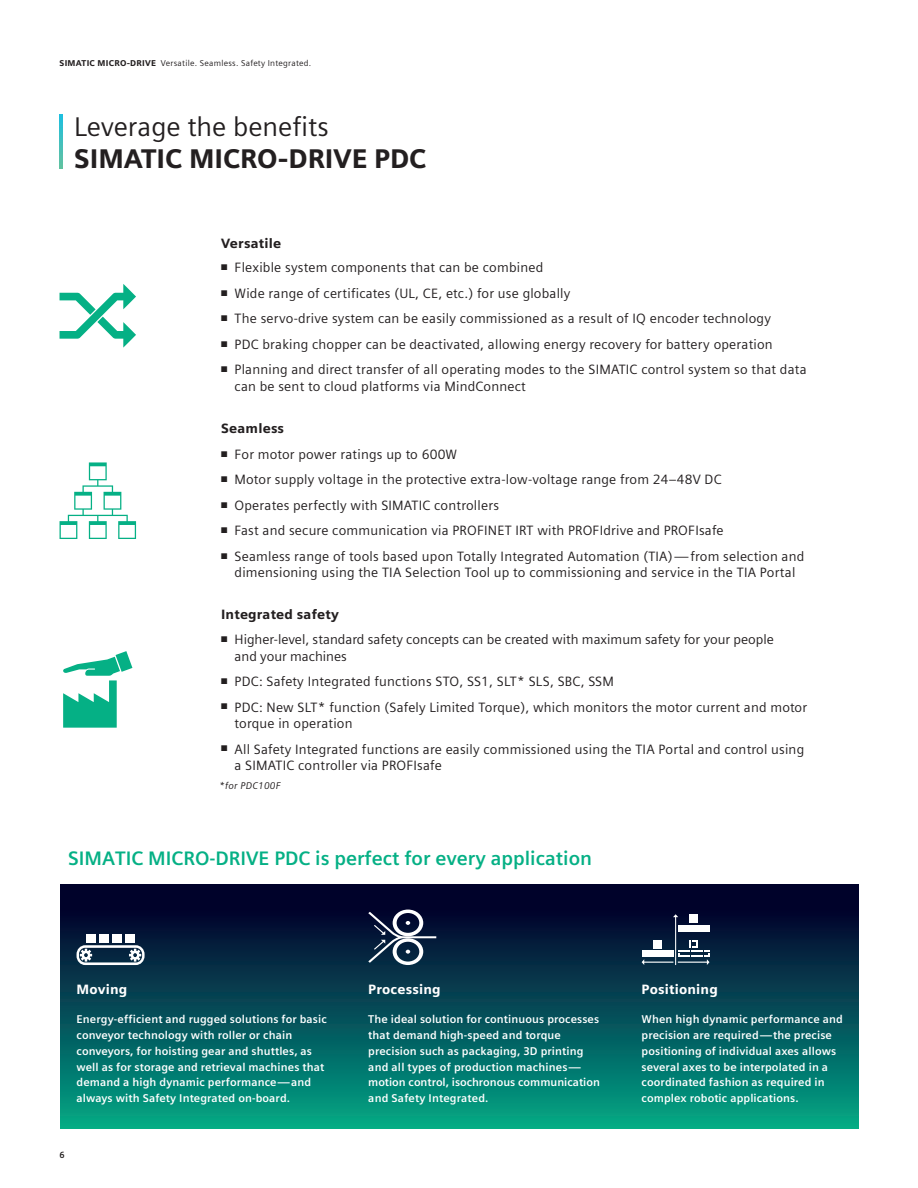
<style>
.page{position:relative;width:918px;height:1188px;background:#fff}
.page>*{position:absolute;margin:0;border:0;box-sizing:border-box;transform-origin:0 0}
._02_HL_Headline_18pt{font:900 27px/32.4px "Siemens Sans";color:#231f20}
._02__Subhead_Intro{font:700 19.5px "Siemens Sans Global";color:#05b085}
.BP_Tx_Roman_9pt_blac{font:13.5px/16.5px "Siemens Sans";letter-spacing:.015em;color:#231f20}
.BP_TX_Roman_9pt_blac{font:13.5px "Siemens Sans";letter-spacing:.015em;color:#231f20}
.BP_Subhd_9pt_black{font:900 13.5px "Siemens Sans";letter-spacing:.015em;color:#231f20}
.BP_SubHd_9pt_White_B{font:900 13.5px "Siemens Sans";letter-spacing:.015em;color:#fff}
.BP_Note_7_5pt_3_5mm{font:700 11.25px/15.8px "Siemens Sans";letter-spacing:.01em;color:#fff}
.BP_Note_6_5pt_3mm_bl{font:italic 9.75px "Siemens Sans";letter-spacing:.025em;color:#231f20}
.t1{font:700 9px "Siemens Sans";color:#231f20}
.t2{font:8.4px "Siemens Sans";letter-spacing:.03em;color:#231f20}
.s1{font-weight:900}
.s2{font-weight:400}
</style>
<div class="page">
<div style="left:60px;top:884px;width:798px;height:244px;background:linear-gradient(to bottom,#030023,#03a385)"></div>
<div style="left:87px;top:934px;width:9px;height:9px;background:#fff"></div>
<div style="left:99px;top:934px;width:10px;height:9px;background:#fff"></div>
<div style="left:112px;top:934px;width:10px;height:9px;background:#fff"></div>
<div style="left:125px;top:934px;width:9px;height:9px;background:#fff"></div>
<svg style="left:77px;top:945px;width:68px;height:20px"></svg>
<svg style="left:368px;top:910px;width:68px;height:55px"></svg>
<svg style="left:642px;top:914px;width:68px;height:51px"></svg>
<svg style="left:60px;top:462px;width:76px;height:77px"></svg>
<svg style="left:60px;top:284px;width:76px;height:64px"></svg>
<svg style="left:63px;top:651px;width:69px;height:77px"></svg>
<svg style="left:60px;top:115px;width:2px;height:54px"></svg>
<p class="t2" style="left:60px;top:58px;width:253px"><span class="s1">SIMATIC MICRO-DRIVE</span> Versatile. Seamless. Safety Integrated.</p>
<p class="_02_HL_Headline_18pt" style="left:74px;top:110px;width:354px"><span class="s2">Leverage the benefits<br></span>SIMATIC MICRO-DRIVE PDC</p>
<p class="BP_Subhd_9pt_black" style="left:221px;top:236px;width:62px">Versatile</p>
<p class="BP_TX_Roman_9pt_blac" style="left:221px;top:260px;width:324px">■ Flexible system components that can be combined</p>
<p class="BP_Tx_Roman_9pt_blac" style="left:221px;top:285px;width:351px">■ Wide range of certificates (UL, CE, etc.) for use globally</p>
<p class="BP_Tx_Roman_9pt_blac" style="left:221px;top:311px;width:551px">■ The servo-drive system can be easily commissioned as a result of IQ encoder technology</p>
<p class="BP_Tx_Roman_9pt_blac" style="left:221px;top:336px;width:553px">■ PDC braking chopper can be deactivated, allowing energy recovery for battery operation</p>
<p class="BP_Tx_Roman_9pt_blac" style="left:235px;top:362px;width:574px;text-indent:-14px">■ Planning and direct transfer of all operating modes to the SIMATIC control system so that data can be sent to cloud platforms via MindConnect</p>
<p class="BP_Subhd_9pt_black" style="left:221px;top:421px;width:65px">Seamless</p>
<p class="BP_Tx_Roman_9pt_blac" style="left:221px;top:446px;width:238px">■ For motor power ratings up to 600W</p>
<p class="BP_Tx_Roman_9pt_blac" style="left:221px;top:472px;width:502px">■ Motor supply voltage in the protective extra-low-voltage range from 24–48V DC</p>
<p class="BP_Tx_Roman_9pt_blac" style="left:221px;top:497px;width:279px">■ Operates perfectly with SIMATIC controllers</p>
<p class="BP_Tx_Roman_9pt_blac" style="left:221px;top:523px;width:504px">■ Fast and secure communication via PROFINET IRT with PROFIdrive and PROFIsafe</p>
<p class="BP_Tx_Roman_9pt_blac" style="left:221px;top:548px;width:585px;text-align:center">■ Seamless range of tools based upon Totally Integrated Automation (TIA)—from selection and dimensioning using the TIA Selection Tool up to commissioning and service in the TIA Portal</p>
<p class="BP_Subhd_9pt_black" style="left:221px;top:606px;width:119px">Integrated safety</p>
<p class="BP_Tx_Roman_9pt_blac" style="left:235px;top:631px;width:541px;text-indent:-14px">■ Higher-level, standard safety concepts can be created with maximum safety for your people and your machines</p>
<p class="BP_Tx_Roman_9pt_blac" style="left:221px;top:673px;width:394px">■ PDC: Safety Integrated functions STO, SS1, SLT* SLS, SBC, SSM</p>
<p class="BP_Tx_Roman_9pt_blac" style="left:235px;top:699px;width:574px;text-indent:-13px">■ PDC: New SLT* function (Safely Limited Torque), which monitors the motor current and motor torque in operation</p>
<p class="BP_Tx_Roman_9pt_blac" style="left:235px;top:741px;width:571px;text-indent:-14px">■ All Safety Integrated functions are easily commissioned using the TIA Portal and control using a SIMATIC controller via PROFIsafe</p>
<p class="BP_Note_6_5pt_3mm_bl" style="left:219px;top:780px;width:63px">*for PDC100F</p>
<p class="_02__Subhead_Intro" style="left:68px;top:843px;width:526px">SIMATIC MICRO-DRIVE PDC is perfect for every application</p>
<p class="BP_SubHd_9pt_White_B" style="left:77px;top:982px;width:52px">Moving</p>
<p class="BP_Note_7_5pt_3_5mm" style="left:77px;top:1012px;width:252px">Energy-efficient and rugged solutions for basic conveyor technology with roller or chain conveyors, for hoisting gear and shuttles, as well as for storage and retrieval machines that demand a high dynamic performance—and always with Safety Integrated on-board.</p>
<p class="t1" style="left:60px;top:1150px;width:7px">6</p>
<p class="BP_SubHd_9pt_White_B" style="left:368px;top:982px;width:74px">Processing</p>
<p class="BP_Note_7_5pt_3_5mm" style="left:368px;top:1012px;width:233px">The ideal solution for continuous processes that demand high-speed and torque precision such as packaging, 3D printing and all types of production machines— motion control, isochronous communication and Safety Integrated.</p>
<p class="BP_SubHd_9pt_White_B" style="left:642px;top:982px;width:78px">Positioning</p>
<p class="BP_Note_7_5pt_3_5mm" style="left:642px;top:1012px;width:203px">When high dynamic performance and precision are required—the precise positioning of individual axes allows several axes to be interpolated in a coordinated fashion as required in complex robotic applications.</p>
</div>
